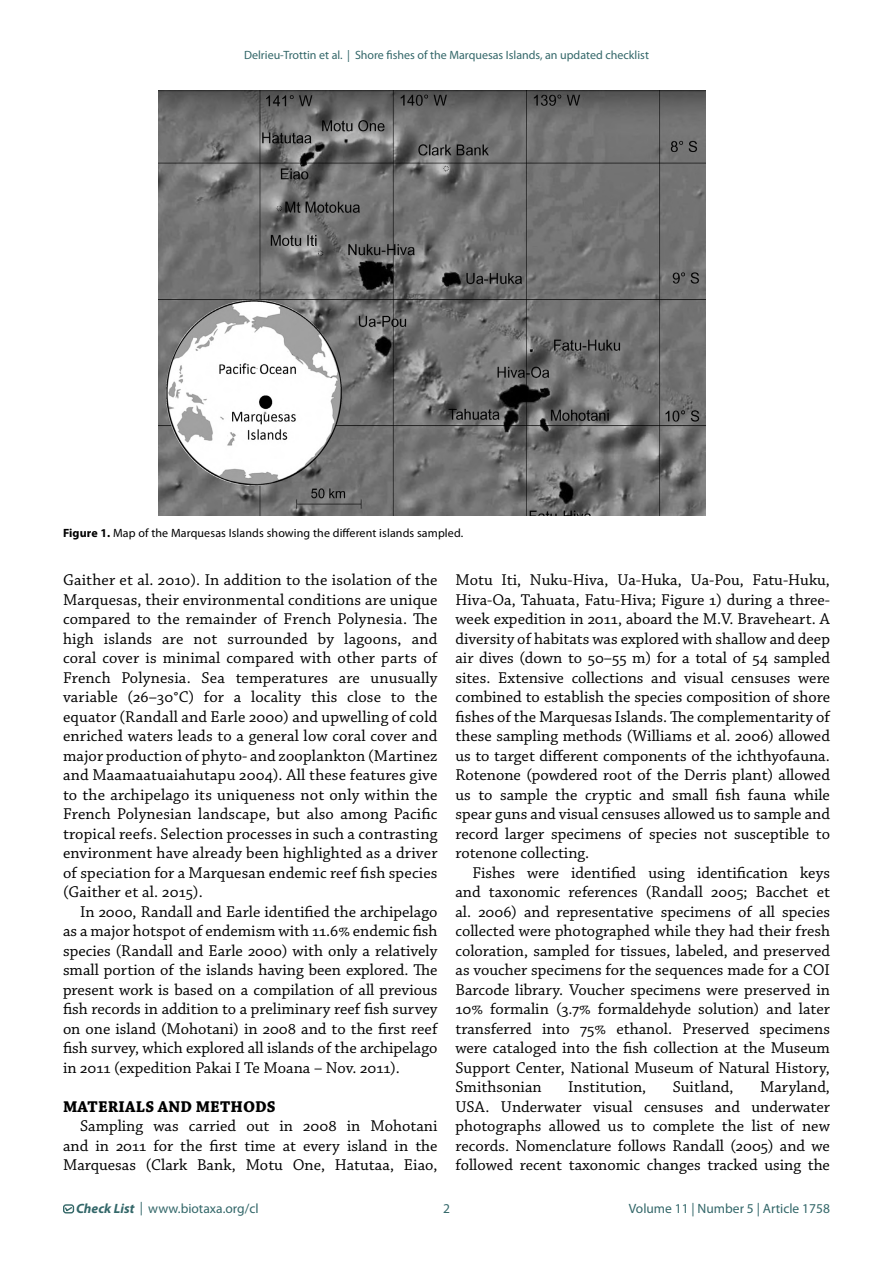
<style>
.page{position:relative;width:893px;height:1263px;background:#fff}
.page>*{position:absolute;margin:0;border:0;box-sizing:border-box;transform-origin:0 0}
.t1{font:16.5px/19.5px "Chaparral Pro";color:#000;text-align:justify}
.t2{font:700 16.5px "Chaparral Pro";letter-spacing:.01em;color:#000}
.t3{font:13.5px "Myriad Pro";color:#336769}
.t4{font:12px "Myriad Pro";color:#336769}
.t5{font:12px "Myriad Pro";letter-spacing:.01em;color:#000}
.s1{font-weight:700}
.s2{font-weight:700;font-style:italic}
</style>
<div class="page">
<div style="left:63px;top:1204px;width:11px;height:9px;border:1px solid #336767;border-radius:2px"></div>
<svg style="left:64px;top:1206px;width:9px;height:6px"></svg>
<img style="left:159px;top:90px;width:546px;height:425px">
<p class="t4" style="left:244px;top:47px;width:406px">Delrieu-Trottin et al. | Shore fishes of the Marquesas Islands, an updated checklist</p>
<p class="t5" style="left:63px;top:525px;width:402px"><span class="s1">Figure</span> <span class="s1">1.</span> Map of the Marquesas Islands showing the different islands sampled.</p>
<p class="t1" style="left:63px;top:571px;width:376px">Gaither et al. 2010). In addition to the isolation of the Marquesas, their environmental conditions are unique compared to the remainder of French Polynesia. The high islands are not surrounded by lagoons, and coral cover is minimal compared with other parts of French Polynesia. Sea temperatures are unusually variable (26–30°C) for a locality this close to the equator (Randall and Earle 2000) and upwelling of cold enriched waters leads to a general low coral cover and major production of phyto- and zooplankton (Martinez and Maamaatuaiahutapu 2004). All these features give to the archipelago its uniqueness not only within the French Polynesian landscape, but also among Pacific tropical reefs. Selection processes in such a contrasting environment have already been highlighted as a driver of speciation for a Marquesan endemic reef fish species (Gaither et al. 2015).</p>
<p class="t1" style="left:63px;top:902px;width:376px;text-indent:17px">In 2000, Randall and Earle identified the archipelago as a major hotspot of endemism with 11.6% endemic fish species (Randall and Earle 2000) with only a relatively small portion of the islands having been explored. The present work is based on a compilation of all previous fish records in addition to a preliminary reef fish survey on one island (Mohotani) in 2008 and to the first reef fish survey, which explored all islands of the archipelago in 2011 (expedition Pakai I Te Moana – Nov. 2011).</p>
<p class="t2" style="left:63px;top:1097px;width:214px">MATERIALS AND METHODS</p>
<p class="t1" style="left:63px;top:1117px;width:376px;text-indent:17px">Sampling was carried out in 2008 in Mohotani and in 2011 for the first time at every island in the Marquesas (Clark Bank, Motu One, Hatutaa, Eiao,</p>
<p class="t1" style="left:455px;top:571px;width:376px">Motu Iti, Nuku-Hiva, Ua-Huka, Ua-Pou, Fatu-Huku, Hiva-Oa, Tahuata, Fatu-Hiva; Figure 1) during a three&shy;week expedition in 2011, aboard the M.V. Braveheart. A diversity of habitats was explored with shallow and deep air dives (down to 50–55 m) for a total of 54 sampled sites. Extensive collections and visual censuses were combined to establish the species composition of shore fishes of the Marquesas Islands. The complementarity of these sampling methods (Williams et al. 2006) allowed us to target different components of the ichthyofauna.<br>Rotenone (powdered root of the Derris plant) allowed us to sample the cryptic and small fish fauna while spear guns and visual censuses allowed us to sample and record larger specimens of species not susceptible to rotenone collecting.</p>
<p class="t1" style="left:455px;top:863px;width:376px;text-indent:17px">Fishes were identified using identification keys and taxonomic references (Randall 2005; Bacchet et al. 2006) and representative specimens of all species collected were photographed while they had their fresh coloration, sampled for tissues, labeled, and preserved as voucher specimens for the sequences made for a COI Barcode library. Voucher specimens were preserved in 10% formalin (3.7% formaldehyde solution) and later transferred into 75% ethanol. Preserved specimens were cataloged into the fish collection at the Museum Support Center, National Museum of Natural History, Smithsonian</p>
<p class="t1" style="left:455px;top:1078px;width:376px;text-indent:305px">Maryland, USA. Underwater visual censuses and underwater photographs allowed us to complete the list of new records. Nomenclature follows Randall (2005) and we followed recent taxonomic changes tracked using the</p>
<p class="t1" style="left:568px;top:1078px;width:80px">Institution,</p>
<p class="t1" style="left:673px;top:1078px;width:62px">Suitland,</p>
<p class="t3" style="left:76px;top:1200px;width:184px"><span class="s2">Check List</span> | www.biotaxa.org/cl</p>
<p class="t3" style="left:443px;top:1200px;width:8px">2</p>
<p class="t3" style="left:629px;top:1200px;width:203px">Volume 11 | Number 5 | Article 1758</p>
</div>
